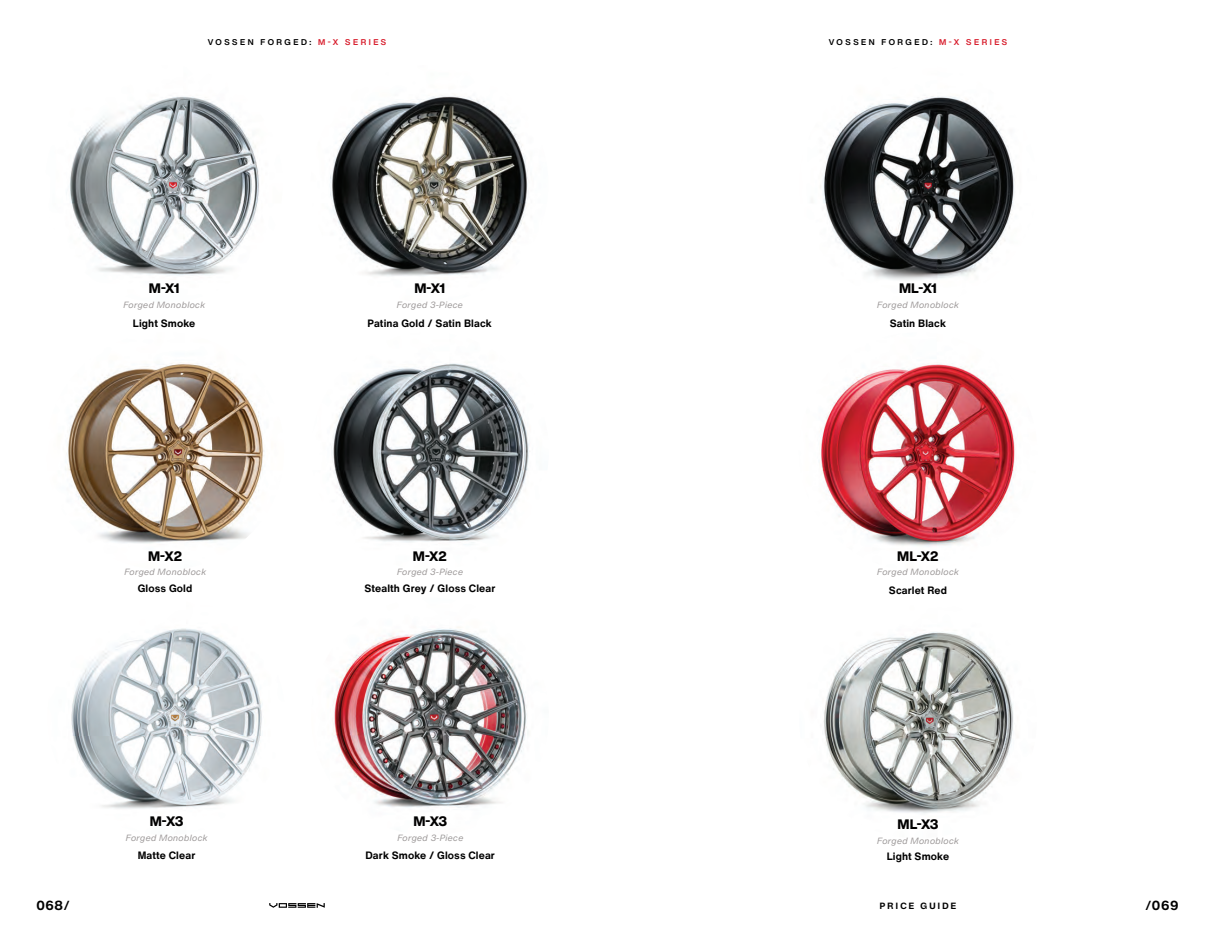
<style>
.page{position:relative;width:1215px;height:945px;background:#fff}
.page>*{position:absolute;margin:0;border:0;box-sizing:border-box;transform-origin:0 0}
.t1{font:800 13.5px "Helvetica Now Display";letter-spacing:-.025em;color:#010000}
.t2{font:700 12px "Helvetica Now Micro";color:#010000}
.t3{font:700 10.5px "Helvetica Now Text";letter-spacing:.01em;color:#010000}
.t4{font:italic 8.25px "Helvetica Now Micro";letter-spacing:-.025em;color:#9f9b9b}
.t5{font:700 8.25px "Helvetica Now Display";letter-spacing:.31em;color:#010000}
.t6{font:700 8.25px "Helvetica Now Micro";letter-spacing:.2em;color:#010000}
.s1{color:#d81f2e}
</style>
<div class="page">
<img style="left:48px;top:598px;width:237px;height:237px;border-radius:119px">
<img style="left:311px;top:598px;width:238px;height:237px;border-radius:119px">
<img style="left:311px;top:65px;width:237px;height:238px;border-radius:119px">
<img style="left:46px;top:332px;width:238px;height:238px;border-radius:119px">
<img style="left:45px;top:65px;width:238px;height:238px;border-radius:119px">
<img style="left:311px;top:332px;width:238px;height:238px;border-radius:119px">
<img style="left:799px;top:332px;width:238px;height:239px;border-radius:119px">
<img style="left:799px;top:601px;width:238px;height:237px;border-radius:119px">
<img style="left:799px;top:65px;width:238px;height:238px;border-radius:119px">
<svg style="left:269px;top:903px;width:56px;height:5px"></svg>
<p class="t5" style="left:208px;top:36px;width:180px">VOSSEN FORGED: <span class="s1">M-X SERIES</span></p>
<p class="t5" style="left:829px;top:36px;width:180px">VOSSEN FORGED: <span class="s1">M-X SERIES</span></p>
<h1 class="t1" style="left:149px;top:279px;width:32px">M-X1</h1>
<p class="t3" style="left:133px;top:315px;width:64px">Light Smoke</p>
<p class="t4" style="left:123px;top:299px;width:84px">Forged Monoblock</p>
<h1 class="t1" style="left:414px;top:279px;width:32px">M-X1</h1>
<p class="t3" style="left:368px;top:315px;width:126px">Patina Gold / Satin Black</p>
<p class="t4" style="left:397px;top:299px;width:68px">Forged 3-Piece</p>
<h1 class="t1" style="left:899px;top:279px;width:39px">ML-X1</h1>
<p class="t3" style="left:890px;top:315px;width:58px">Satin Black</p>
<p class="t4" style="left:877px;top:299px;width:84px">Forged Monoblock</p>
<h1 class="t1" style="left:148px;top:547px;width:36px">M-X2</h1>
<p class="t3" style="left:138px;top:580px;width:56px">Gloss Gold</p>
<p class="t4" style="left:124px;top:566px;width:84px">Forged Monoblock</p>
<h1 class="t1" style="left:413px;top:547px;width:36px">M-X2</h1>
<p class="t3" style="left:364px;top:580px;width:132px">Stealth Grey / Gloss Clear</p>
<p class="t4" style="left:397px;top:566px;width:68px">Forged 3-Piece</p>
<h1 class="t1" style="left:897px;top:547px;width:43px">ML-X2</h1>
<p class="t3" style="left:889px;top:582px;width:59px">Scarlet Red</p>
<p class="t4" style="left:877px;top:566px;width:84px">Forged Monoblock</p>
<h1 class="t1" style="left:150px;top:812px;width:35px">M-X3</h1>
<h1 class="t1" style="left:413px;top:812px;width:35px">M-X3</h1>
<p class="t3" style="left:138px;top:848px;width:59px">Matte Clear</p>
<p class="t3" style="left:366px;top:848px;width:131px">Dark Smoke / Gloss Clear</p>
<p class="t4" style="left:126px;top:832px;width:84px">Forged Monoblock</p>
<p class="t4" style="left:397px;top:832px;width:68px">Forged 3-Piece</p>
<h1 class="t1" style="left:897px;top:815px;width:42px">ML-X3</h1>
<p class="t3" style="left:887px;top:849px;width:64px">Light Smoke</p>
<p class="t4" style="left:877px;top:835px;width:84px">Forged Monoblock</p>
<h2 class="t2" style="left:36px;top:897px;width:35px">068/</h2>
<p class="t6" style="left:880px;top:900px;width:78px">PRICE GUIDE</p>
<h2 class="t2" style="left:1145px;top:897px;width:35px">/069</h2>
</div>
